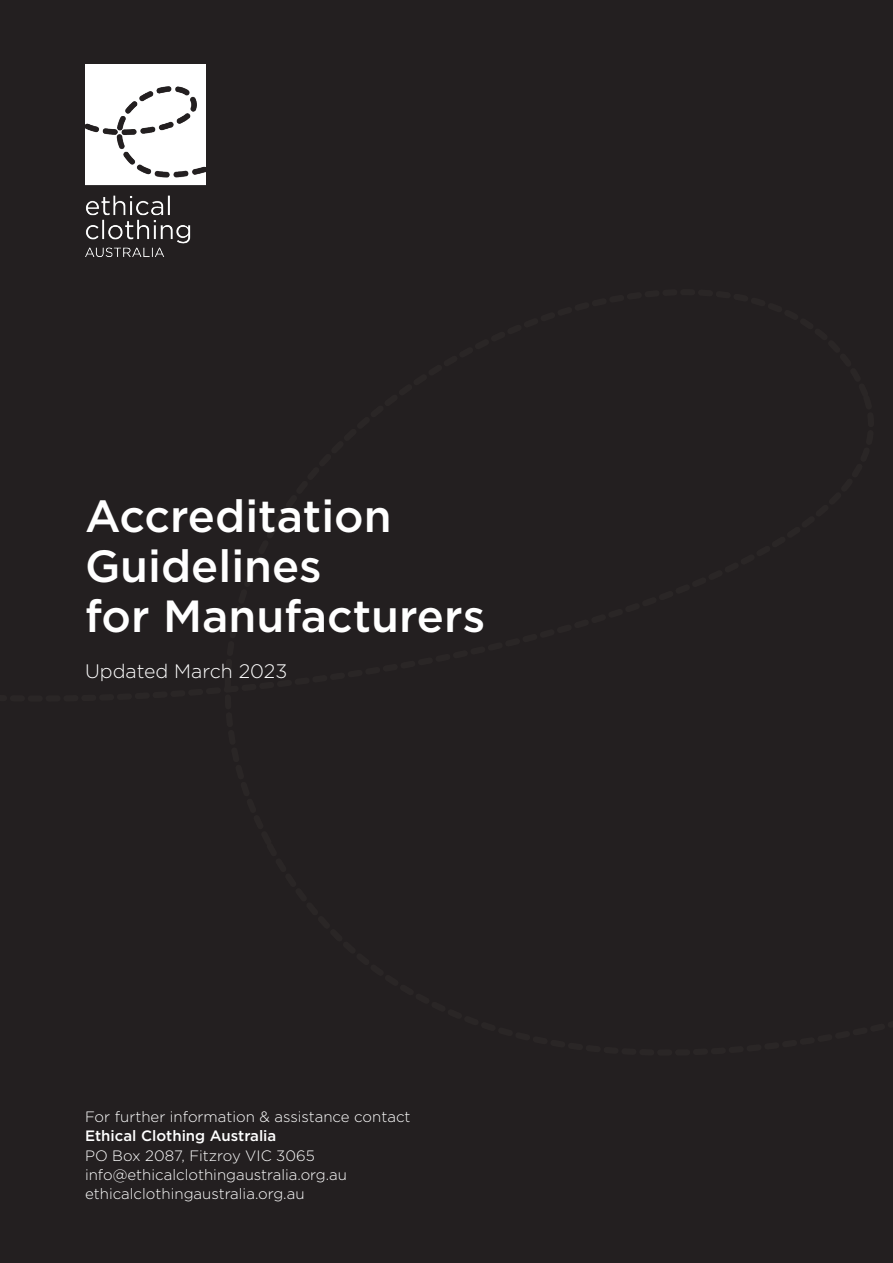
<style>
.page{position:relative;width:893px;height:1263px;background:#231f20}
.page>*{position:absolute;margin:0;border:0;box-sizing:border-box;transform-origin:0 0}
.Cover___Heading_-_30{font:500 45px/49.5px "Gotham";color:#fff}
.Cover___Body_Copy{font:300 19.5px "Gotham";color:#fff}
.Cover___Body_Copy-2{font:300 15px "Gotham";color:#fff}
.Cover___Body_Copy-3{font:500 15px "Gotham";color:#fff}
</style>
<div class="page">
<img style="left:85px;top:64px;width:121px;height:192px">
<p class="Cover___Heading_-_30" style="left:85px;top:491px;width:308px">Accreditation<br>Guidelines</p>
<p class="Cover___Heading_-_30" style="left:85px;top:590px;width:402px">for Manufacturers</p>
<p class="Cover___Body_Copy" style="left:85px;top:659px;width:204px">Updated March 2023</p>
<p class="Cover___Body_Copy-2" style="left:85px;top:1107px;width:327px">For further information &amp; assistance contact</p>
<p class="Cover___Body_Copy-3" style="left:85px;top:1126px;width:193px">Ethical Clothing Australia</p>
<p class="Cover___Body_Copy-2" style="left:85px;top:1146px;width:231px">PO Box 2087, Fitzroy VIC 3065</p>
<p class="Cover___Body_Copy-2" style="left:85px;top:1165px;width:263px">info@ethicalclothingaustralia.org.au</p>
<p class="Cover___Body_Copy-2" style="left:85px;top:1184px;width:221px">ethicalclothingaustralia.org.au</p>
</div>
